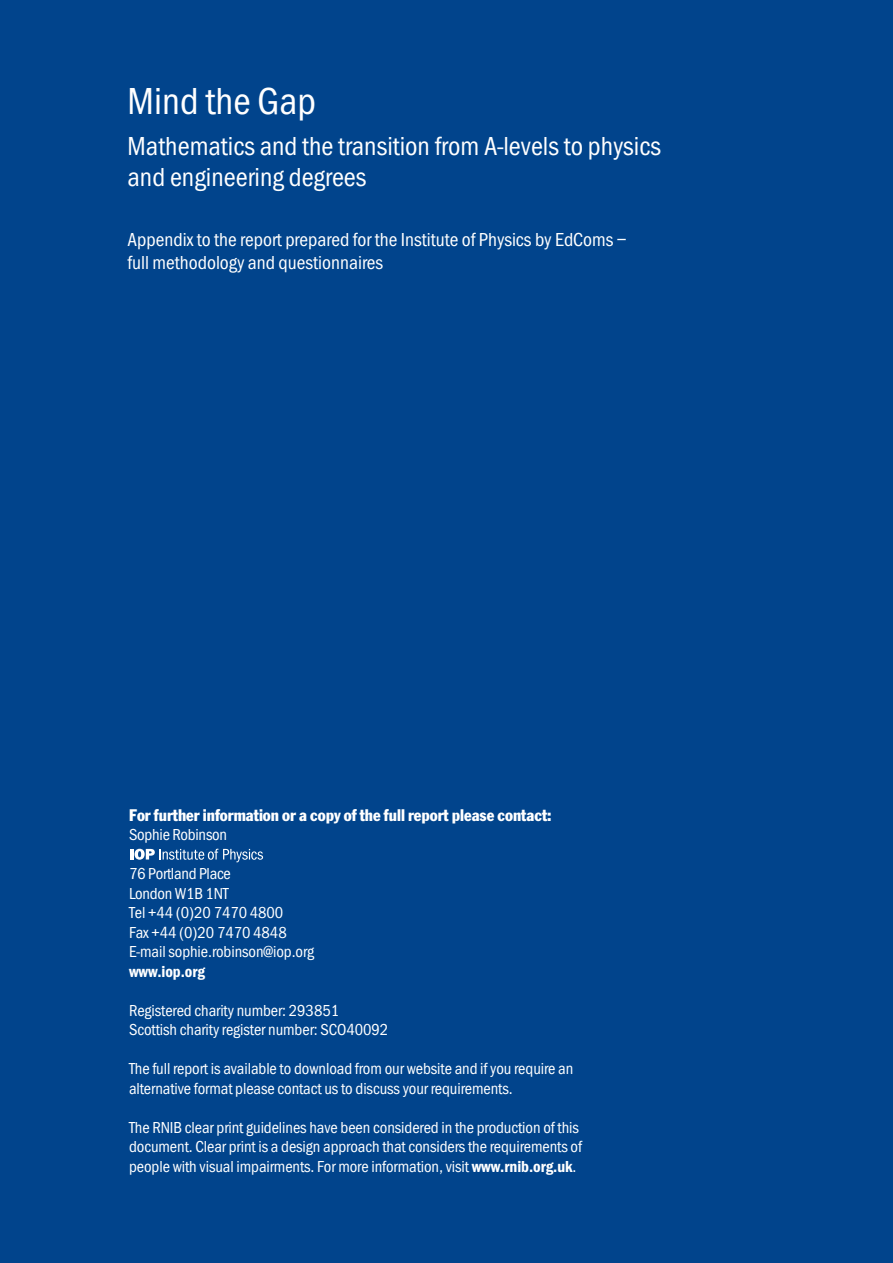
<style>
.page{position:relative;width:893px;height:1263px;background:#01448c}
.page>*{position:absolute;margin:0;border:0;box-sizing:border-box;transform-origin:0 0}
.t1{font:39px "Franklin Got Cd Io P";color:#fff}
.t2{font:27px/31.5px "Franklin Got Cd Io P";color:#fff}
.t3{font:19.5px/22.5px "Franklin Got Cd Io P";color:#fff}
.t4{font:16.5px/19.5px "Franklin Got Cd Io P";letter-spacing:-.005em;color:#fff}
.t5{font:condensed 16.5px "Franklin Gothic";color:#fff}
.t6{font:600 16.5px "Franklin Got Cd Io P";letter-spacing:-.005em;color:#fff}
.s1{font-weight:600}
</style>
<div class="page">
<svg style="left:130px;top:849px;width:133px;height:13px"></svg>
<h1 class="t1" style="left:128px;top:79px;width:190px">Mind the Gap</h1>
<h2 class="t2" style="left:128px;top:130px;width:535px">Mathematics and the transition from A-levels to physics and engineering degrees</h2>
<p class="t3" style="left:128px;top:229px;width:501px">Appendix to the report prepared for the Institute of Physics by EdComs – full methodology and questionnaires</p>
<p class="t5" style="left:129px;top:805px;width:424px">For further information or a copy of the full report please contact:</p>
<p class="t4" style="left:129px;top:825px;width:100px">Sophie Robinson</p>
<p class="t4" style="left:129px;top:864px;width:187px">76 Portland Place<br>London W1B 1NT<br>Tel +44 (0)20 7470 4800<br>Fax +44 (0)20 7470 4848<br>E-mail sophie.robinson@iop.org</p>
<p class="t6" style="left:129px;top:962px;width:77px">www.iop.org</p>
<p class="t4" style="left:129px;top:1000px;width:261px">Registered charity number: 293851<br>Scottish charity register number: SCO40092</p>
<p class="t4" style="left:129px;top:1059px;width:446px">The full report is available to download from our website and if you require an alternative format please contact us to discuss your requirements.</p>
<p class="t4" style="left:129px;top:1117px;width:454px">The RNIB clear print guidelines have been considered in the production of this document. Clear print is a design approach that considers the requirements of people with visual impairments. For more information, visit <span class="s1">www.rnib.org.uk</span>.</p>
</div>
